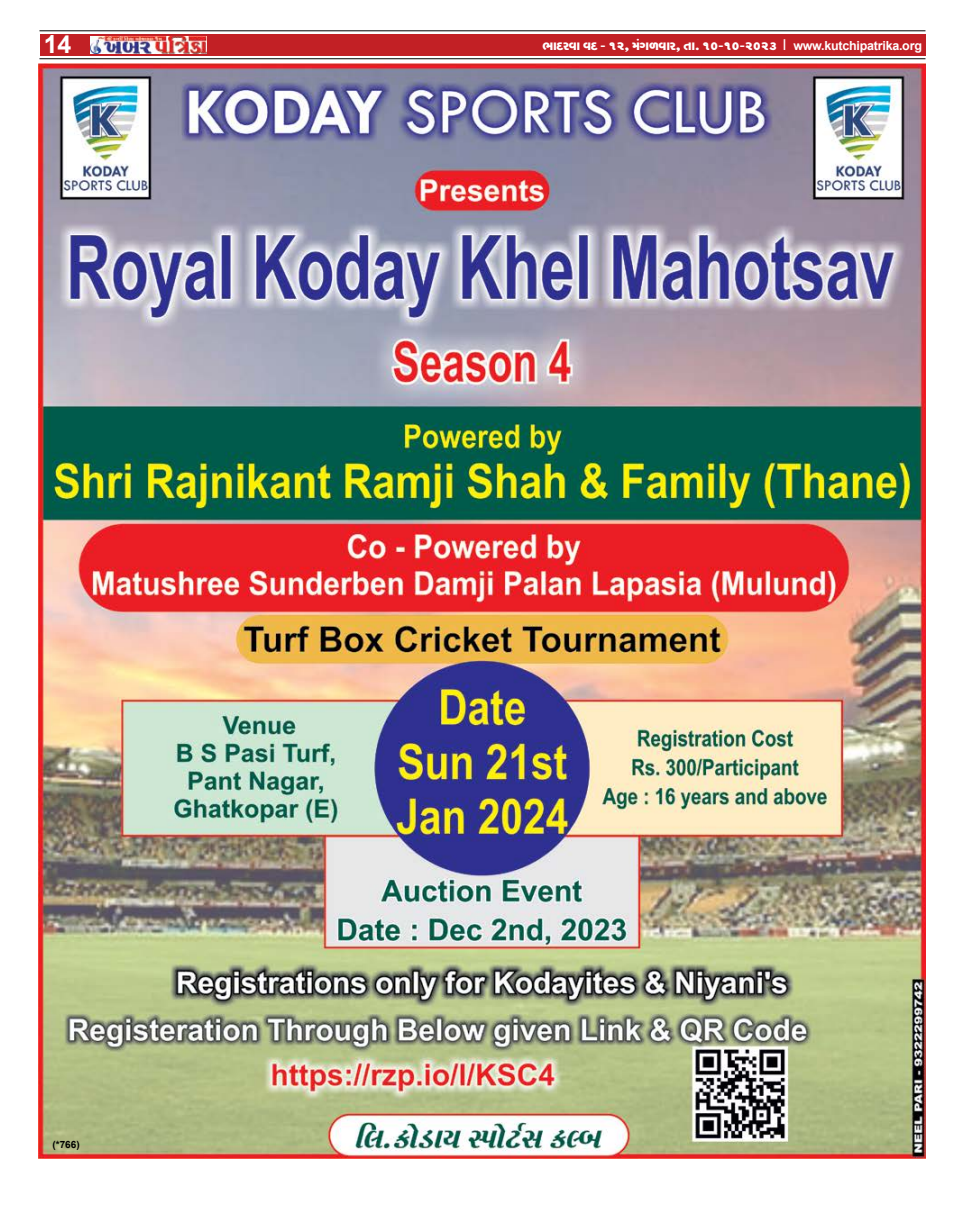
<style>
.page{position:relative;width:964px;height:1205px;background:#fff}
.page>*{position:absolute;margin:0;border:0;box-sizing:border-box;transform-origin:0 0}
.t1{font:700 25px "Arial";color:#fff}
.t2{font:15px "SHREE GUJ7";letter-spacing:-.02em;color:#fff}
.t3{font:700 10px "Arial";color:#000}
.s1{font-family:"Arial"}
.s2{font-family:"Arial";font-weight:700;font-size:12.5px}
</style>
<div class="page">
<div style="left:40px;top:34px;width:172px;height:21px;background:#c22025"></div>
<div style="left:212px;top:34px;width:714px;height:21px;background:#c22025"></div>
<hr style="left:39px;top:58px;width:886px;height:1px;background:#000">
<hr style="left:39px;top:30px;width:886px;height:1px;background:#000">
<img style="left:90px;top:36px;width:116px;height:17px">
<img style="left:39px;top:64px;width:886px;height:1095px">
<h1 class="t1" style="left:44px;top:27px;width:29px">14</h1>
<p class="t2" style="left:542px;top:38px;width:381px">cpv$fhp hv$ - 12, d„Nmhpf, sp. 10-10-2023 <span class="s1">I</span> <span class="s2">www.kutchipatrika.org</span></p>
<p class="t3" style="left:52px;top:1138px;width:29px">(*766)</p>
</div>
